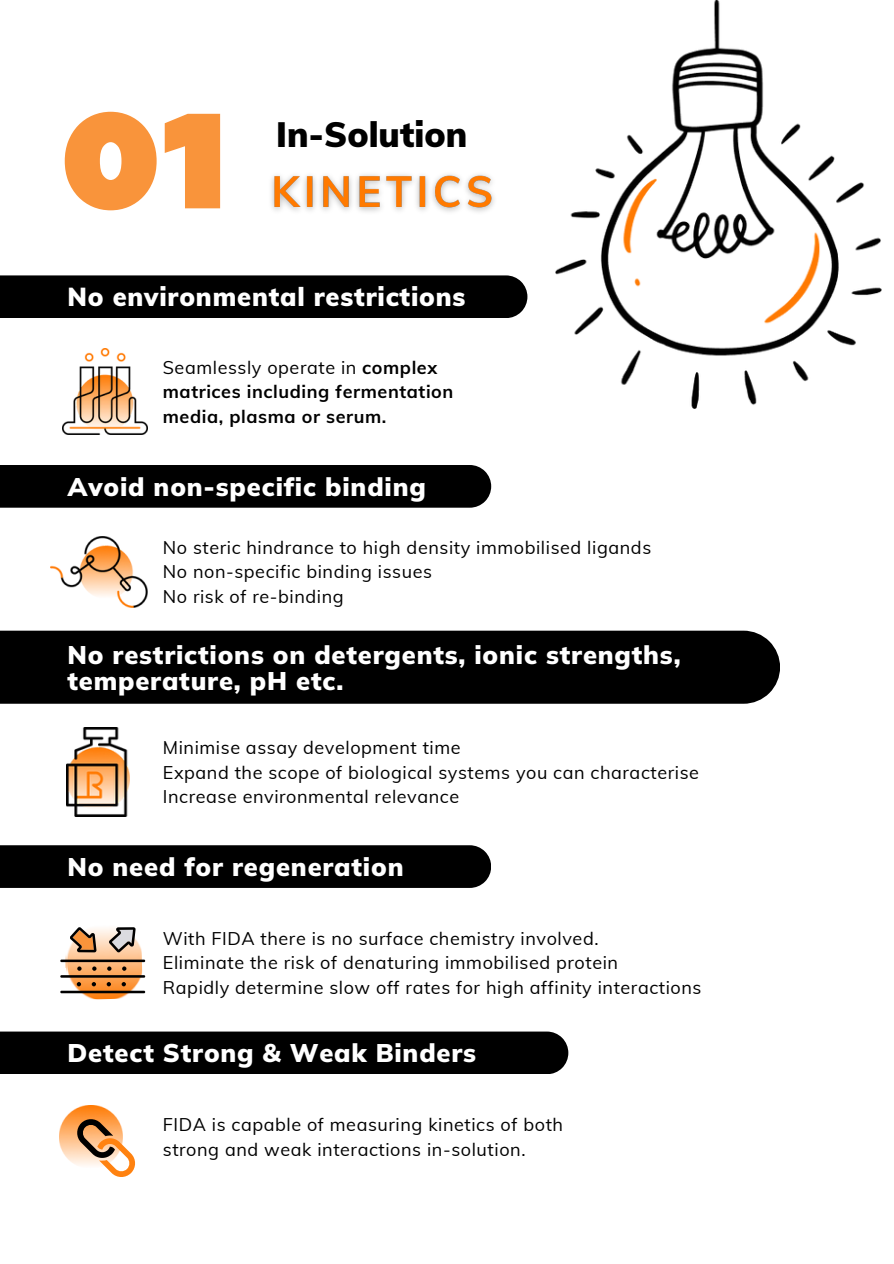
<style>
.page{position:relative;width:894px;height:1264px;background:#fff}
.page>*{position:absolute;margin:0;border:0;box-sizing:border-box;transform-origin:0 0}
.t1{font:135px "Peace Sans";color:#f9943b}
.t2{font:900 34.5px "Muli";color:#000}
.t3{font:900 25.5px/25.8px "Mulish";letter-spacing:.03em;color:#fff}
.t4{font:900 25.5px "Muli";letter-spacing:.03em;color:#fff}
.t5{font:18px/24.8px "Muli";letter-spacing:.03em;color:#000}
.t6{font:700 18px/24.8px "Muli";letter-spacing:.03em;color:#000}
.s1{font-weight:400}
</style>
<div class="page">
<img style="left:555px;top:0;width:325px;height:408px">
<img style="left:62px;top:348px;width:85px;height:87px">
<img style="left:51px;top:536px;width:97px;height:71px">
<img style="left:67px;top:727px;width:63px;height:89px">
<img style="left:64px;top:928px;width:79px;height:72px">
<svg style="left:60px;top:959px;width:85px;height:34px;background:#bc885b"></svg>
<svg style="left:70px;top:927px;width:26px;height:25px"></svg>
<svg style="left:109px;top:927px;width:27px;height:25px"></svg>
<img style="left:60px;top:1105px;width:56px;height:60px">
<svg style="left:76px;top:1117px;width:59px;height:60px"></svg>
<div style="left:0;top:275px;width:527px;height:43px;background:#000"></div>
<div style="left:0;top:465px;width:491px;height:42px;background:#000"></div>
<div style="left:0;top:630px;width:779px;height:73px;background:#000"></div>
<div style="left:0;top:845px;width:491px;height:43px;background:#000"></div>
<img style="left:271px;top:174px;width:223px;height:38px">
<div style="left:0;top:1031px;width:568px;height:43px;background:#000"></div>
<h3 class="t1" style="left:59px;top:72px;width:170px">01</h3>
<p class="t2" style="left:276px;top:112px;width:192px">In-Solution</p>
<p class="t4" style="left:67px;top:281px;width:399px">No environmental restrictions</p>
<p class="t6" style="left:163px;top:354px;width:292px"><span class="s1">Seamlessly operate in</span> complex matrices including fermentation media, plasma or serum.</p>
<p class="t3" style="left:68px;top:473px;width:359px">Avoid non-specific binding</p>
<h3 class="t5" style="left:163px;top:534px;width:490px">No steric hindrance to high density immobilised ligands</h3>
<p class="t5" style="left:163px;top:559px;width:270px">No non-specific binding issues</p>
<p class="t5" style="left:163px;top:584px;width:182px">No risk of re-binding</p>
<p class="t3" style="left:67px;top:641px;width:614px">No restrictions on detergents, ionic strengths, temperature, pH etc.</p>
<p class="t5" style="left:163px;top:734px;width:299px">Minimise assay development time</p>
<h3 class="t5" style="left:163px;top:759px;width:537px">Expand the scope of biological systems you can characterise</h3>
<p class="t5" style="left:163px;top:784px;width:298px">Increase environmental relevance</p>
<p class="t3" style="left:67px;top:853px;width:337px">No need for regeneration</p>
<p class="t5" style="left:163px;top:925px;width:437px">With FIDA there is no surface chemistry involved.</p>
<p class="t5" style="left:163px;top:950px;width:456px">Eliminate the risk of denaturing immobilised protein</p>
<p class="t5" style="left:163px;top:974px;width:540px">Rapidly determine slow off rates for high affinity interactions</p>
<p class="t3" style="left:67px;top:1039px;width:410px">Detect Strong &amp; Weak Binders</p>
<h3 class="t5" style="left:163px;top:1112px;width:401px">FIDA is capable of measuring kinetics of both strong and weak interactions in-solution.</h3>
</div>
